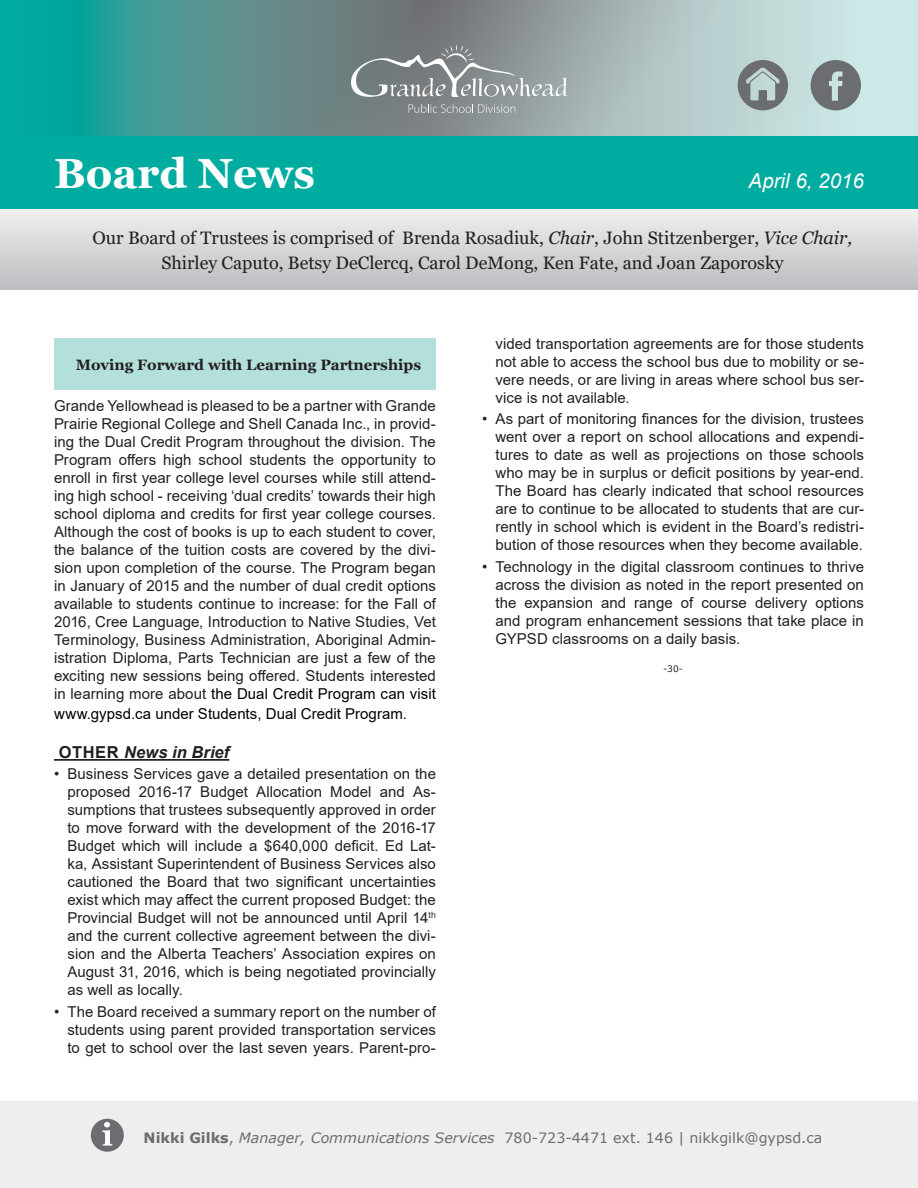
<style>
.page{position:relative;width:918px;height:1188px;background:#fff}
.page>*{position:absolute;margin:0;border:0;box-sizing:border-box;transform-origin:0 0}
.t1{font:700 42px "Georgia";color:#fff}
.t2{font:italic 20.55px "Arial";color:#fff}
.t3{font:18px/25.5px "Georgia";color:#231f20;text-align:center}
.Body_Copy{font:italic 700 16.5px "Arial";letter-spacing:.005em;color:#231f20}
.Body_Copy-2{font:15px/18px "Arial";letter-spacing:.005em;color:#231f20;text-align:justify}
.Body_Copy-3{font:15px "Arial";letter-spacing:.005em;color:#000}
.Headings_1{font:700 15px "Georgia";color:#231f20}
.t4{font:14.25px "Verdana";color:#6c6d70}
.Bulleted_List{font:9px "Verdana";color:#231f20}
.s1{font-style:italic}
.s2{color:#000}
.s3{font-style:normal}
.s4{font-weight:700}
</style>
<div class="page">
<svg style="left:0;top:0;width:918px;height:136px;background:#79aba9"></svg>
<div style="left:0;top:210px;width:918px;height:80px;background:linear-gradient(to bottom,#efeff1,#bcbdc0)"></div>
<svg style="left:409px;top:104px;width:106px;height:9px"></svg>
<svg style="left:351px;top:44px;width:216px;height:53px;background:#91989a"></svg>
<svg style="left:738px;top:60px;width:50px;height:50px;background:#929d9e"></svg>
<svg style="left:811px;top:60px;width:50px;height:50px;background:#879092"></svg>
<div style="left:0;top:136px;width:918px;height:72px;background:#00aca0"></div>
<div style="left:0;top:1102px;width:918px;height:86px;background:#eeeeef"></div>
<div style="left:91px;top:1119px;width:33px;height:33px;background:#6c6d70;border-radius:50%"></div>
<svg style="left:102px;top:1122px;width:10px;height:24px"></svg>
<div style="left:54px;top:338px;width:382px;height:52px;background:#b4e0dc"></div>
<hr style="left:54px;top:759px;width:175px;height:2px;background:#231f20">
<p class="t1" style="left:54px;top:146px;width:262px">Board News</p>
<p class="t2" style="left:749px;top:167px;width:117px">April 6, 2016</p>
<p class="t3" style="left:93px;top:225px;width:761px">Our Board of Trustees is comprised of Brenda Rosadiuk, <span class="s1">Chair</span>, John Stitzenberger, <span class="s1">Vice Chair,<br></span>Shirley Caputo, Betsy DeClercq, Carol DeMong, Ken Fate, and Joan Zaporosky</p>
<p class="Headings_1" style="left:76px;top:355px;width:347px">Moving Forward with Learning Partnerships</p>
<p class="Body_Copy-2" style="left:54px;top:396px;width:384px">Grande Yellowhead is pleased to be a partner with Grande Prairie Regional College and Shell Canada Inc., in provid&shy;ing the Dual Credit Program throughout the division. The Program offers high school students the opportunity to enroll in first year college level courses while still attend&shy;ing high school - receiving ‘dual credits’ towards their high school diploma and credits for first year college courses.<br>Although the cost of books is up to each student to cover, the balance of the tuition costs are covered by the divi&shy;sion upon completion of the course. The Program began in January of 2015 and the number of dual credit options available to students continue to increase: for the Fall of 2016, Cree Language, Introduction to Native Studies, Vet Terminology, Business Administration, Aboriginal Admin&shy;istration Diploma, Parts Technician are just a few of the exciting new sessions being offered. Students interested in learning more about <span class="s2">the Dual Credit Program can visit</span></p>
<p class="Body_Copy-3" style="left:54px;top:703px;width:355px">www.gypsd.ca under Students, Dual Credit Program.</p>
<p class="Body_Copy" style="left:59px;top:741px;width:172px"><span class="s3">OTHER</span> News in Brief</p>
<p class="Body_Copy-2" style="left:68px;top:765px;width:370px;text-indent:-14px">• Business Services gave a detailed presentation on the proposed 2016-17 Budget Allocation Model and As&shy;sumptions that trustees subsequently approved in order to move forward with the development of the 2016-17<br>Budget which will include a $640,000 deficit. Ed Lat&shy;ka, Assistant Superintendent of Business Services also cautioned the Board that two significant uncertainties exist which may affect the current proposed Budget: the Provincial Budget will not be announced until April 14<sup>th </sup>and the current collective agreement between the divi&shy;sion and the Alberta Teachers’ Association expires on August 31, 2016, which is being negotiated provincially as well as locally.</p>
<p class="Body_Copy-2" style="left:68px;top:1002px;width:370px;text-indent:-14px">• The Board received a summary report on the number of students using parent provided transportation services to get to school over the last seven years. Parent-pro-</p>
<p class="Body_Copy-2" style="left:496px;top:335px;width:370px">vided transportation agreements are for those students not able to access the school bus due to mobility or se&shy;vere needs, or are living in areas where school bus ser&shy;vice is not available.</p>
<p class="Body_Copy-2" style="left:496px;top:410px;width:370px;text-indent:-14px">• As part of monitoring finances for the division, trustees went over a report on school allocations and expendi&shy;tures to date as well as projections on those schools who may be in surplus or deficit positions by year-end.<br>The Board has clearly indicated that school resources are to continue to be allocated to students that are cur&shy;rently in school which is evident in the Board’s redistri&shy;bution of those resources when they become available.</p>
<p class="Body_Copy-2" style="left:496px;top:557px;width:370px;text-indent:-14px">• Technology in the digital classroom continues to thrive across the division as noted in the report presented on the expansion and range of course delivery options and program enhancement sessions that take place in GYPSD classrooms on a daily basis.</p>
<p class="Bulleted_List" style="left:663px;top:662px;width:21px">-30-</p>
<p class="t4" style="left:144px;top:1128px;width:680px"><span class="s4">Nikki Gilks</span>, <span class="s1">Manager, Communications Services</span> 780-723-4471 ext. 146 | nikkgilk@gypsd.ca</p>
</div>
